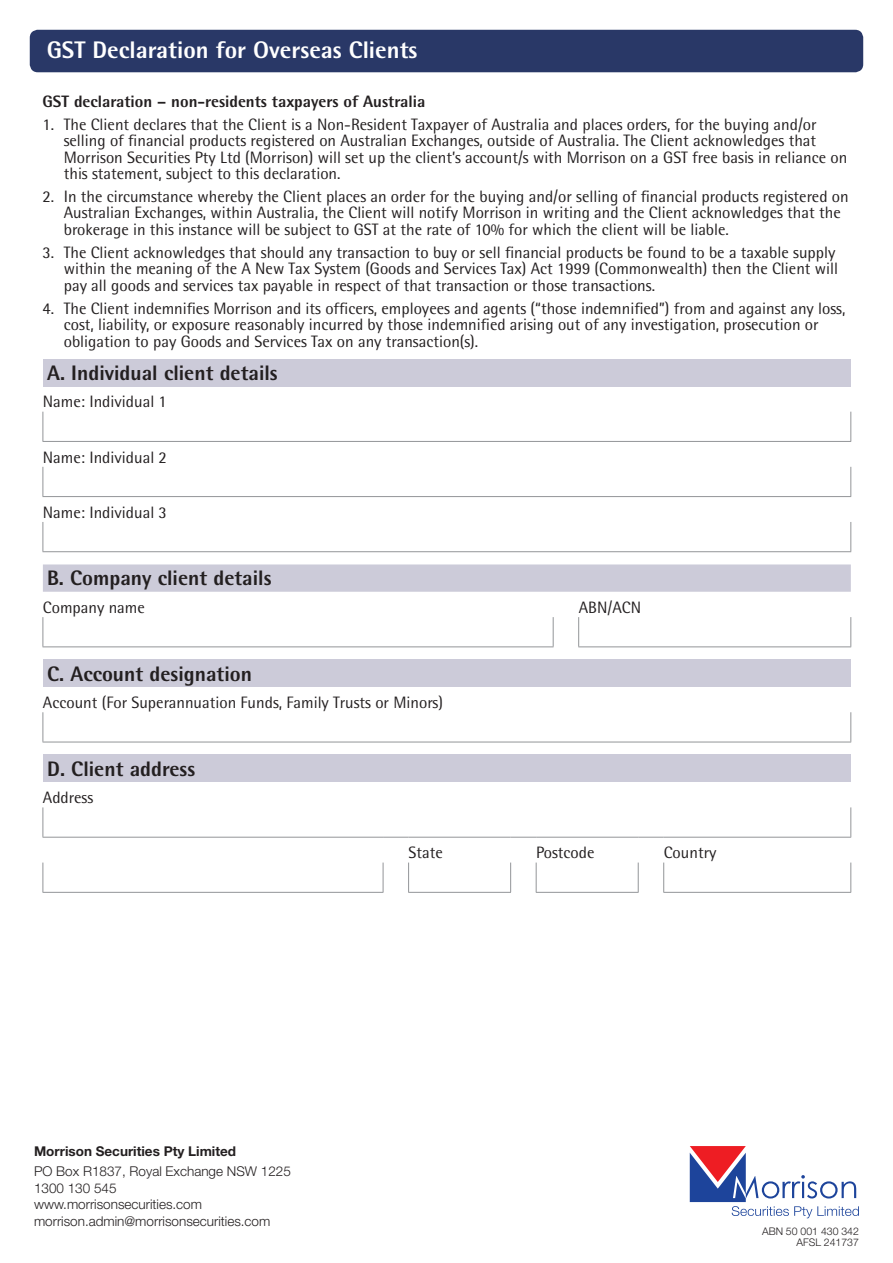
<style>
.page{position:relative;width:893px;height:1263px;background:#fff}
.page>*{position:absolute;margin:0;border:0;box-sizing:border-box;transform-origin:0 0}
.t1{font:800 24px "Rotis Semi Sans";color:#fff}
.t2{font:800 21px "Rotis Semi Sans";color:#231f20}
.t3{font:16.5px/16.5px "Rotis Semi Sans";color:#231f20}
.t4{font:800 16.5px "Rotis Semi Sans";color:#231f20}
.t5{font:300 13.5px/16.5px "Helvetica Neue LT Pro";color:#231f20}
.t6{font:700 13.5px "Helvetica Neue LT Pro";color:#231f20}
.t7{font:300 10.5px/11.2px "Helvetica Neue LT Pro";color:#231f20;text-align:right}
</style>
<div class="page">
<div style="left:30px;top:30px;width:833px;height:42px;background:#293867;border-radius:8px"></div>
<svg style="left:690px;top:1146px;width:169px;height:72px"></svg>
<div style="left:43px;top:359px;width:808px;height:27px;background:#cccbd9"></div>
<svg style="left:850px;top:412px;width:1px;height:29px"></svg>
<svg style="left:43px;top:412px;width:1px;height:29px"></svg>
<hr style="left:43px;top:441px;width:808px;height:1px;background:#939598">
<svg style="left:43px;top:467px;width:1px;height:29px"></svg>
<svg style="left:850px;top:467px;width:1px;height:29px"></svg>
<hr style="left:43px;top:496px;width:808px;height:1px;background:#939598">
<svg style="left:43px;top:522px;width:1px;height:29px"></svg>
<svg style="left:850px;top:522px;width:1px;height:29px"></svg>
<hr style="left:43px;top:551px;width:808px;height:1px;background:#939598">
<svg style="left:43px;top:564px;width:808px;height:28px;background:#cdccd9"></svg>
<svg style="left:553px;top:617px;width:1px;height:29px"></svg>
<svg style="left:578px;top:617px;width:1px;height:29px"></svg>
<svg style="left:850px;top:617px;width:1px;height:29px"></svg>
<svg style="left:43px;top:617px;width:1px;height:29px"></svg>
<hr style="left:43px;top:646px;width:511px;height:1px;background:#939598">
<hr style="left:578px;top:646px;width:273px;height:1px;background:#939598">
<div style="left:43px;top:660px;width:808px;height:27px;background:#cccbd9"></div>
<hr style="left:850px;top:712px;width:1px;height:30px;background:#939598">
<hr style="left:43px;top:712px;width:1px;height:30px;background:#939598">
<hr style="left:43px;top:742px;width:808px;height:1px;background:#939598">
<div style="left:43px;top:755px;width:808px;height:27px;background:#cccbd9"></div>
<hr style="left:43px;top:862px;width:1px;height:30px;background:#939598">
<hr style="left:383px;top:862px;width:1px;height:30px;background:#939598">
<hr style="left:408px;top:862px;width:1px;height:30px;background:#939598">
<hr style="left:510px;top:862px;width:1px;height:30px;background:#939598">
<hr style="left:536px;top:862px;width:1px;height:30px;background:#939598">
<hr style="left:638px;top:862px;width:1px;height:30px;background:#939598">
<hr style="left:663px;top:862px;width:1px;height:30px;background:#939598">
<hr style="left:850px;top:862px;width:1px;height:30px;background:#939598">
<hr style="left:43px;top:892px;width:340px;height:1px;background:#939598">
<hr style="left:408px;top:892px;width:103px;height:1px;background:#939598">
<hr style="left:536px;top:892px;width:103px;height:1px;background:#939598">
<hr style="left:663px;top:892px;width:188px;height:1px;background:#939598">
<hr style="left:43px;top:807px;width:1px;height:30px;background:#939598">
<hr style="left:850px;top:807px;width:1px;height:30px;background:#939598">
<hr style="left:43px;top:837px;width:340px;height:1px;background:#939598">
<svg style="left:383px;top:837px;width:26px;height:1px"></svg>
<hr style="left:409px;top:837px;width:102px;height:1px;background:#939598">
<svg style="left:511px;top:837px;width:25px;height:1px"></svg>
<hr style="left:536px;top:837px;width:102px;height:1px;background:#939598">
<svg style="left:638px;top:837px;width:26px;height:1px"></svg>
<hr style="left:664px;top:837px;width:187px;height:1px;background:#939598">
<h1 class="t1" style="left:47px;top:35px;width:372px">GST Declaration for Overseas Clients</h1>
<p class="t4" style="left:43px;top:91px;width:384px">GST declaration – non-residents taxpayers of Australia</p>
<p class="t3" style="left:64px;top:116px;width:785px;text-indent:-21px">1. The Client declares that the Client is a Non-Resident Taxpayer of Australia and places orders, for the buying and/or selling of financial products registered on Australian Exchanges, outside of Australia. The Client acknowledges that Morrison Securities Pty Ltd (Morrison) will set up the client’s account/s with Morrison on a GST free basis in reliance on this statement, subject to this declaration.</p>
<p class="t3" style="left:64px;top:188px;width:786px;text-indent:-21px">2. In the circumstance whereby the Client places an order for the buying and/or selling of financial products registered on<br>Australian Exchanges, within Australia, the Client will notify Morrison in writing and the Client acknowledges that the brokerage in this instance will be subject to GST at the rate of 10% for which the client will be liable.</p>
<p class="t3" style="left:64px;top:244px;width:776px;text-indent:-21px">3. The Client acknowledges that should any transaction to buy or sell financial products be found to be a taxable supply within the meaning of the A New Tax System (Goods and Services Tax) Act 1999 (Commonwealth) then the Client will pay all goods and services tax payable in respect of that transaction or those transactions.</p>
<p class="t3" style="left:64px;top:300px;width:783px;text-indent:-21px">4. The Client indemnifies Morrison and its officers, employees and agents (“those indemnified”) from and against any loss, cost, liability, or exposure reasonably incurred by those indemnified arising out of any investigation, prosecution or obligation to pay Goods and Services Tax on any transaction(s).</p>
<p class="t2" style="left:47px;top:359px;width:232px">A. Individual client details</p>
<p class="t3" style="left:43px;top:393px;width:125px">Name: Individual 1</p>
<p class="t3" style="left:43px;top:449px;width:125px">Name: Individual 2</p>
<p class="t3" style="left:43px;top:504px;width:125px">Name: Individual 3</p>
<p class="t2" style="left:47px;top:565px;width:226px">B. Company client details</p>
<p class="t3" style="left:43px;top:599px;width:103px">Company name</p>
<p class="t3" style="left:579px;top:599px;width:64px">ABN/ACN</p>
<p class="t2" style="left:47px;top:660px;width:206px">C. Account designation</p>
<p class="t3" style="left:43px;top:694px;width:402px">Account (For Superannuation Funds, Family Trusts or Minors)</p>
<p class="t2" style="left:47px;top:755px;width:149px">D. Client address</p>
<p class="t3" style="left:43px;top:789px;width:52px">Address</p>
<p class="t6" style="left:34px;top:1142px;width:204px">Morrison Securities Pty Limited</p>
<p class="t5" style="left:34px;top:1163px;width:258px">PO Box R1837, Royal Exchange NSW 1225<br>1300 130 545<br>www.morrisonsecurities.com morrison.admin@morrisonsecurities.com</p>
<p class="t3" style="left:409px;top:844px;width:36px">State</p>
<p class="t3" style="left:536px;top:844px;width:60px">Postcode</p>
<p class="t3" style="left:664px;top:844px;width:54px">Country</p>
<p class="t7" style="left:762px;top:1225px;width:98px">ABN 50 001 430 342<br>AFSL 241737</p>
</div>
